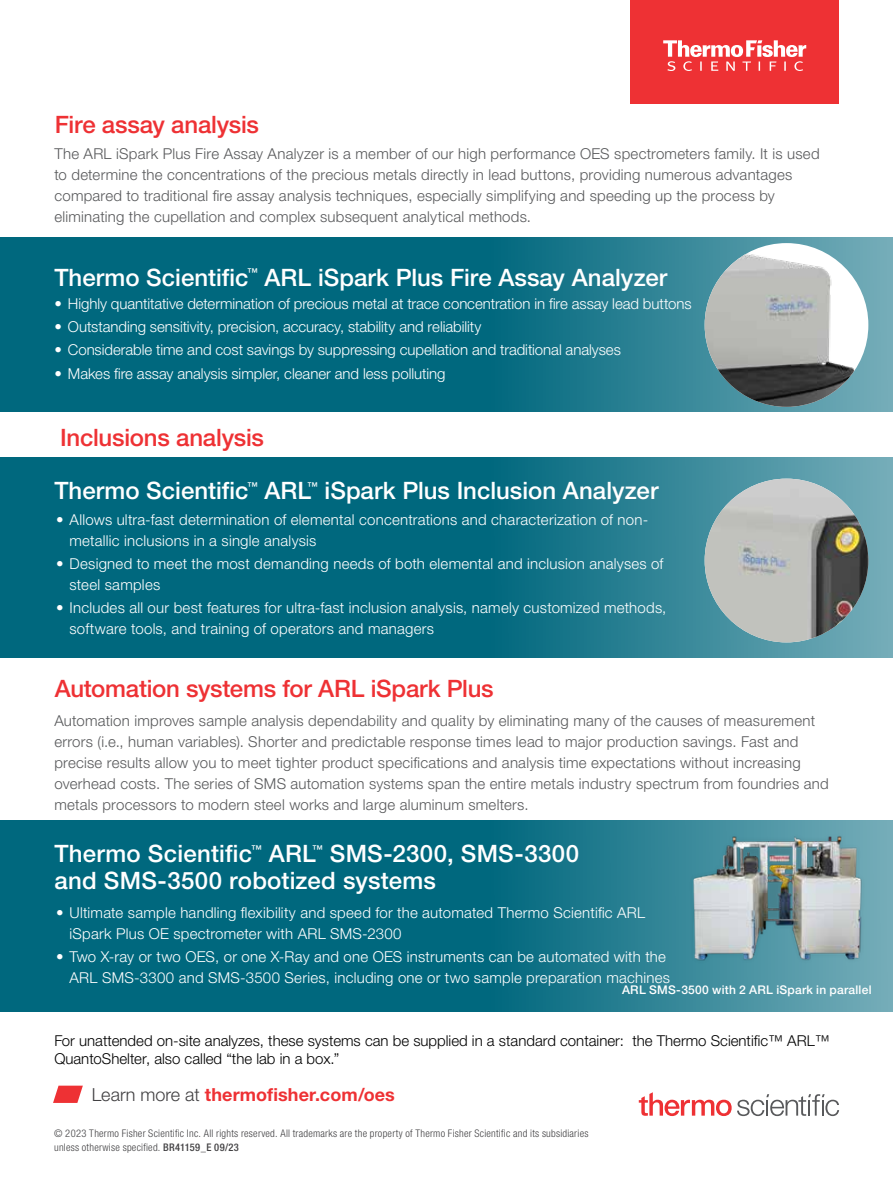
<style>
.page{position:relative;width:893px;height:1191px;background:#fff}
.page>*{position:absolute;margin:0;border:0;box-sizing:border-box;transform-origin:0 0}
.t1{font:500 24px/27px "Helvetica Neue LTW1 G";letter-spacing:.005em;color:#fff}
.t2{font:500 24px "Helvetica Neue LTW1 G";letter-spacing:-.01em;color:#ee3134}
.t3{font:700 18px "Helvetica Neue LTW1 G";letter-spacing:.005em;color:#ee3134}
.t4{font:300 15px/21px "Helvetica Neue LTW1 G";letter-spacing:.015em;color:#58595b}
.t5{font:300 15px/21px "Helvetica Neue LTW1 G";letter-spacing:.015em;color:#fff}
.t6{font:300 15px "Helvetica Neue LTW1 G";letter-spacing:-.005em;color:#fff}
.t7{font:300 15px/18px "Helvetica Neue LTW1 G";color:#000}
.t8{font:500 12px "Helvetica Neue LTW1 G";letter-spacing:.02em;color:#fff}
.t9{font:500 10.8px "Helvetica Neue LTW1 G";color:#fff}
.t10{font:300 condensed 10.5px/13.5px "Helvetica Neue LTW1 G";letter-spacing:.025em;color:#414042}
.s1{font-weight:300;color:#414042}
.s2{font-weight:500}
</style>
<div class="page">
<svg style="left:0;top:820px;width:893px;height:192px;background:#0b6e83"></svg>
<svg style="left:0;top:457px;width:893px;height:201px;background:#127287"></svg>
<svg style="left:0;top:237px;width:893px;height:174px;background:#117286"></svg>
<div style="left:630px;top:0;width:209px;height:104px;background:#ee3134"></div>
<svg style="left:663px;top:40px;width:143px;height:31px"></svg>
<svg style="left:53px;top:1085px;width:30px;height:18px"></svg>
<svg style="left:639px;top:1092px;width:200px;height:24px"></svg>
<img style="left:643px;top:820px;width:250px;height:149px">
<img style="left:705px;top:243px;width:163px;height:164px;border-radius:82px">
<img style="left:705px;top:478px;width:163px;height:164px;border-radius:82px">
<h1 class="t2" style="left:55px;top:110px;width:206px">Fire assay analysis</h1>
<p class="t4" style="left:54px;top:143px;width:767px">The ARL iSpark Plus Fire Assay Analyzer is a member of our high performance OES spectrometers family. It is used to determine the concentrations of the precious metals directly in lead buttons, providing numerous advantages compared to traditional fire assay analysis techniques, especially simplifying and speeding up the process by eliminating the cupellation and complex subsequent analytical methods.</p>
<h1 class="t1" style="left:54px;top:264px;width:196px">Thermo Scientific</h1>
<p class="t9" style="left:247px;top:266px;width:12px">™</p>
<h1 class="t1" style="left:265px;top:264px;width:404px">ARL iSpark Plus Fire Assay Analyzer</h1>
<p class="t6" style="left:54px;top:294px;width:639px">• Highly quantitative determination of precious metal at trace concentration in fire assay lead buttons</p>
<p class="t6" style="left:54px;top:318px;width:429px">• Outstanding sensitivity, precision, accuracy, stability and reliability</p>
<p class="t6" style="left:54px;top:341px;width:568px">• Considerable time and cost savings by suppressing cupellation and traditional analyses</p>
<p class="t6" style="left:54px;top:364px;width:393px">• Makes fire assay analysis simpler, cleaner and less polluting</p>
<h1 class="t2" style="left:60px;top:423px;width:205px">Inclusions analysis</h1>
<h1 class="t1" style="left:54px;top:477px;width:196px">Thermo Scientific</h1>
<p class="t9" style="left:247px;top:479px;width:12px">™</p>
<h1 class="t1" style="left:265px;top:477px;width:48px">ARL</h1>
<p class="t9" style="left:307px;top:479px;width:12px">™</p>
<h1 class="t1" style="left:325px;top:477px;width:335px">iSpark Plus Inclusion Analyzer</h1>
<p class="t5" style="left:70px;top:509px;width:580px;text-indent:-14px">• Allows ultra-fast determination of elemental concentrations and characterization of non&shy;metallic inclusions in a single analysis</p>
<p class="t5" style="left:70px;top:553px;width:595px;text-indent:-14px">• Designed to meet the most demanding needs of both elemental and inclusion analyses of steel samples</p>
<p class="t5" style="left:70px;top:597px;width:598px;text-indent:-14px">• Includes all our best features for ultra-fast inclusion analysis, namely customized methods, software tools, and training of operators and managers</p>
<h1 class="t2" style="left:55px;top:674px;width:440px">Automation systems for ARL iSpark Plus</h1>
<p class="t4" style="left:54px;top:710px;width:776px">Automation improves sample analysis dependability and quality by eliminating many of the causes of measurement errors (i.e., human variables). Shorter and predictable response times lead to major production savings. Fast and precise results allow you to meet tighter product specifications and analysis time expectations without increasing overhead costs. The series of SMS automation systems span the entire metals industry spectrum from foundries and metals processors to modern steel works and large aluminum smelters.</p>
<h1 class="t1" style="left:54px;top:840px;width:199px">Thermo Scientific</h1>
<p class="t9" style="left:251px;top:842px;width:12px">™</p>
<h1 class="t1" style="left:269px;top:840px;width:49px">ARL</h1>
<h1 class="t1" style="left:54px;top:840px;width:526px;text-indent:275px">SMS-2300, SMS-3300 and SMS-3500 robotized systems</h1>
<p class="t5" style="left:70px;top:902px;width:577px;text-indent:-14px">• Ultimate sample handling flexibility and speed for the automated Thermo Scientific ARL iSpark Plus OE spectrometer with ARL SMS-2300</p>
<p class="t5" style="left:56px;top:946px;width:616px;text-align:right">• Two X-ray or two OES, or one X-Ray and one OES instruments can be automated with the<br>ARL SMS-3300 and SMS-3500 Series, including one or two sample preparation machines</p>
<p class="t9" style="left:312px;top:842px;width:12px">™</p>
<p class="t8" style="left:622px;top:983px;width:251px">ARL SMS-3500 with 2 ARL iSpark in parallel</p>
<p class="t7" style="left:54px;top:1031px;width:777px">For unattended on-site analyzes, these systems can be supplied in a standard container: the Thermo Scientific™ ARL™<br>QuantoShelter, also called “the lab in a box.”</p>
<p class="t3" style="left:92px;top:1083px;width:305px"><span class="s1">Learn more at</span> thermofisher.com/oes</p>
<p class="t10" style="left:54px;top:1126px;width:536px">© 2023 Thermo Fisher Scientific Inc. All rights reserved. All trademarks are the property of Thermo Fisher Scientific and its subsidiaries unless otherwise specified. <span class="s2">BR41159_E 09/23</span></p>
</div>
